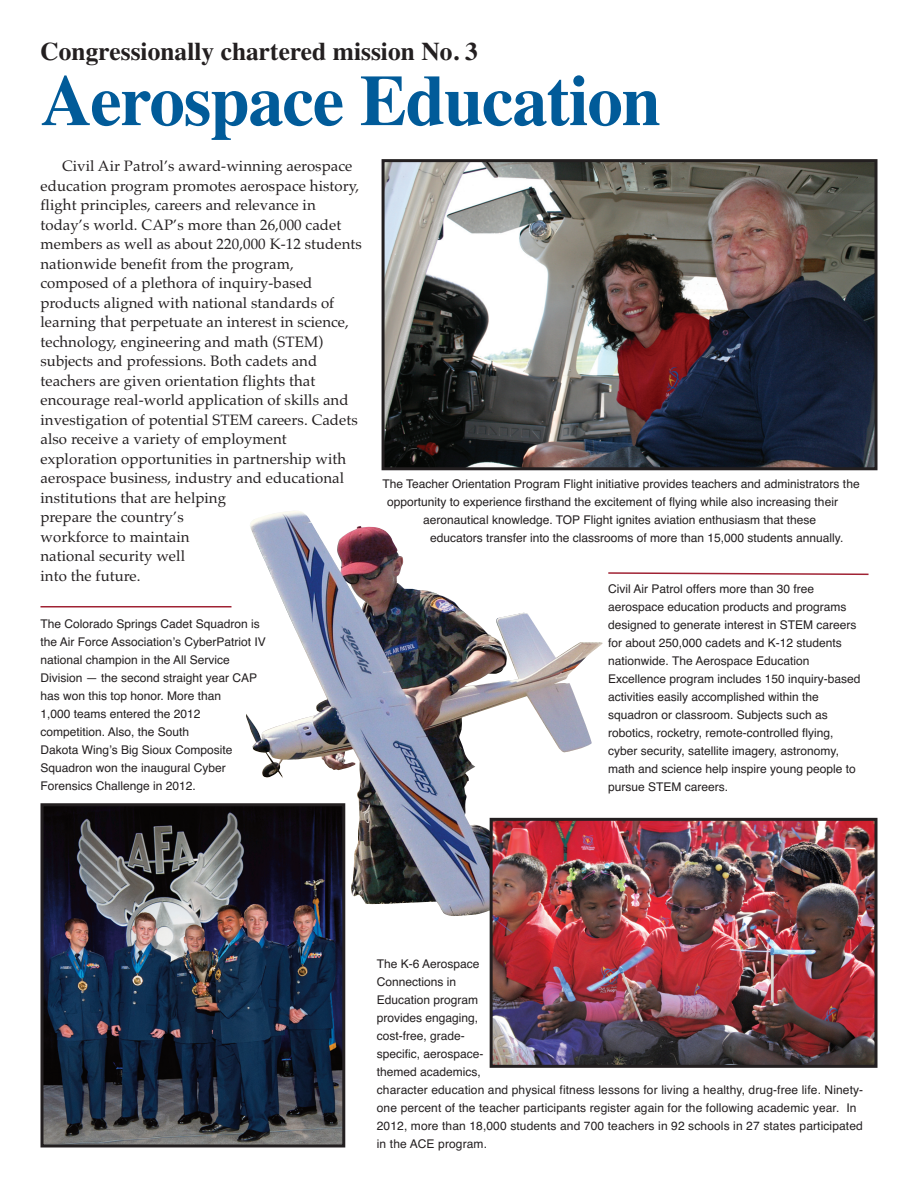
<style>
.page{position:relative;width:918px;height:1188px;background:#fff}
.page>*{position:absolute;margin:0;border:0;box-sizing:border-box;transform-origin:0 0}
.t1{font:700 72px "Times";letter-spacing:-.015em;color:#015b99}
.t2{font:700 25.5px "Times";color:#231f20}
.t3{font:15px/19.5px "Palatino";letter-spacing:.005em;color:#231f20}
.t4{font:12px/18px "Helvetica";color:#231f20}
</style>
<div class="page">
<img style="left:250px;top:511px;width:353px;height:405px">
<img style="left:44px;top:807px;width:297px;height:337px">
<div style="left:40px;top:803px;width:305px;height:345px;border:3px solid #231f20"></div>
<img style="left:386px;top:163px;width:488px;height:303px">
<div style="left:382px;top:159px;width:496px;height:311px;border:3px solid #231f20"></div>
<img style="left:494px;top:822px;width:379px;height:242px">
<div style="left:490px;top:818px;width:387px;height:250px;border:3px solid #231f20"></div>
<hr style="left:40px;top:606px;width:191px;height:2px;background:#a02233">
<svg style="left:608px;top:572px;width:261px;height:4px"></svg>
<h2 class="t2" style="left:40px;top:42px;width:439px">Congressionally chartered mission No. 3</h2>
<h1 class="t1" style="left:41px;top:75px;width:622px">Aerospace Education</h1>
<p class="t3" style="left:41px;top:158px;width:323px;text-indent:22px">Civil Air Patrol’s award-winning aerospace education program promotes aerospace history, flight principles, careers and relevance in today’s world. CAP’s more than 26,000 cadet members as well as about 220,000 K-12 students nationwide benefit from the program, composed of a plethora of inquiry-based products aligned with national standards of learning that perpetuate an interest in science, technology, engineering and math (STEM) subjects and professions. Both cadets and teachers are given orientation flights that encourage real-world application of skills and investigation of potential STEM careers. Cadets also receive a variety of employment exploration opportunities in partnership with aerospace business, industry and educational institutions that are helping<br>prepare the country’s<br>workforce to maintain<br>national security well<br>into the future.</p>
<p class="t4" style="left:382px;top:476px;width:479px">The Teacher Orientation Program Flight initiative provides teachers and administrators the</p>
<p class="t4" style="left:387px;top:494px;width:452px">opportunity to experience firsthand the excitement of flying while also increasing their</p>
<p class="t4" style="left:423px;top:512px;width:394px">aeronautical knowledge. TOP Flight ignites aviation enthusiasm that these</p>
<p class="t4" style="left:430px;top:530px;width:415px">educators transfer into the classrooms of more than 15,000 students annually.</p>
<p class="t4" style="left:40px;top:616px;width:227px">The Colorado Springs Cadet Squadron is the Air Force Associationʼs CyberPatriot IV national champion in the All Service Division — the second straight year CAP has won this top honor. More than<br>1,000 teams entered the 2012 competition. Also, the South<br>Dakota Wingʼs Big Sioux Composite Squadron won the inaugural Cyber Forensics Challenge in 2012.</p>
<p class="t4" style="left:608px;top:581px;width:254px">Civil Air Patrol offers more than 30 free aerospace education products and programs designed to generate interest in STEM careers for about 250,000 cadets and K-12 students nationwide. The Aerospace Education Excellence program includes 150 inquiry-based activities easily accomplished within the squadron or classroom. Subjects such as robotics, rocketry, remote-controlled flying, cyber security, satellite imagery, astronomy, math and science help inspire young people to pursue STEM careers.</p>
<p class="t4" style="left:377px;top:955px;width:488px">The K-6 Aerospace<br>Connections in<br>Education program<br>provides engaging,<br>cost-free, grade-<br>specific, aerospace-<br>themed academics,<br>character education and physical fitness lessons for living a healthy, drug-free life. Ninety&shy;one percent of the teacher participants register again for the following academic year. In 2012, more than 18,000 students and 700 teachers in 92 schools in 27 states participated in the ACE program.</p>
</div>
